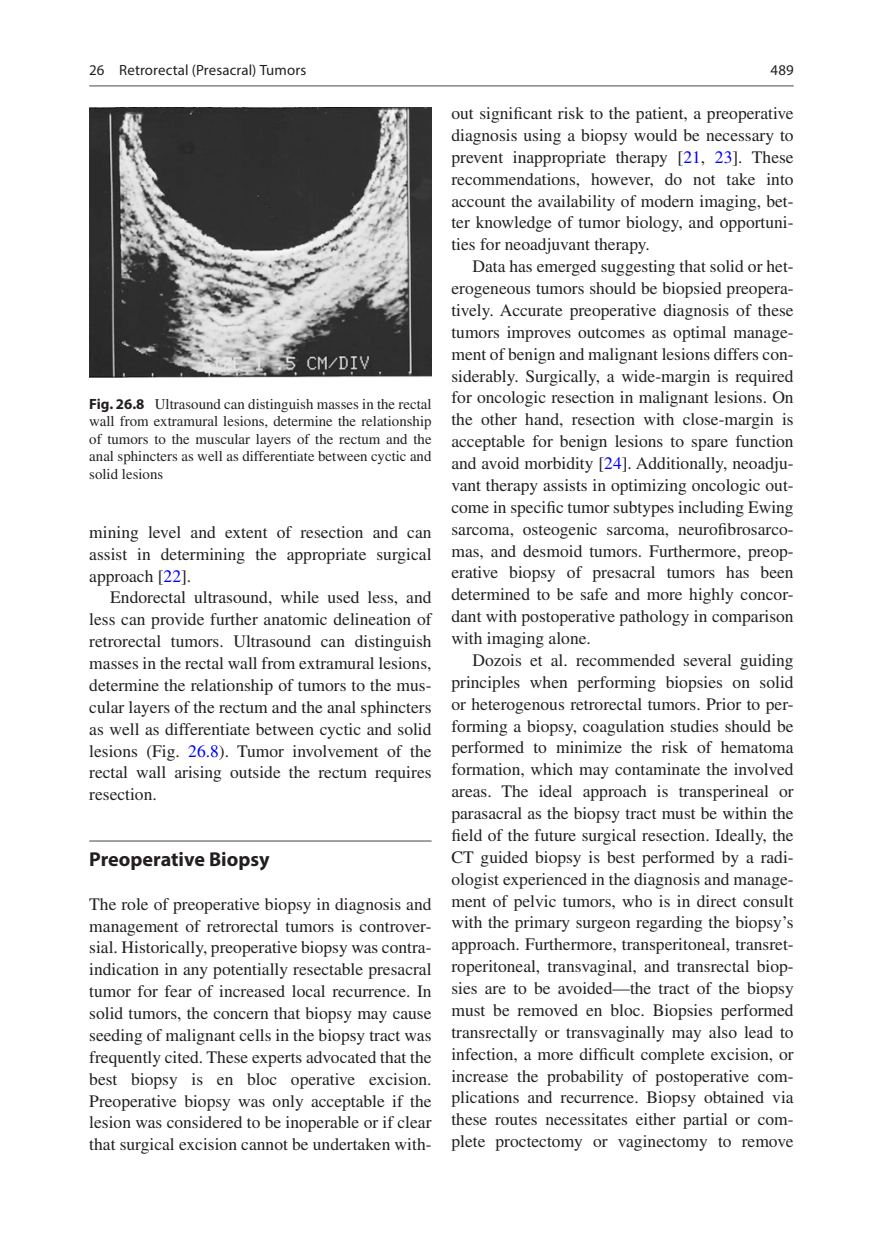
<style>
.page{position:relative;width:883px;height:1260px;background:#fff}
.page>*{position:absolute;margin:0;border:0;box-sizing:border-box;transform-origin:0 0}
.t1{font:700 20.12px "Pnkgdv Myriad Pro";color:#231f20}
.t2{font:17.5px/21.9px "Tyhgvg Times LT Std";color:#231f20;text-align:justify}
.t3{font:14.88px/17.5px "Tyhgvg Times LT Std";color:#231f20;text-align:justify}
.t4{font:14.88px "Cvggrx Myriad Pro";letter-spacing:.005em;color:#231f20}
.t5{font:14.88px "Mhkymw Myriad Pro";color:#231f20}
.s1{font-family:"Pnkgdv Myriad Pro";font-weight:700}
.s2{color:#00f}
</style>
<div class="page">
<hr style="left:89px;top:840px;width:343px;height:2px;background:#939598">
<img style="left:89px;top:107px;width:343px;height:270px">
<hr style="left:89px;top:85px;width:705px;height:2px;background:#939598">
<p class="t4" style="left:89px;top:61px;width:219px">26 Retrorectal (Presacral) Tumors</p>
<p class="t3" style="left:89px;top:395px;width:344px"><span class="s1">Fig. 26.8</span> Ultrasound can distinguish masses in the rectal wall from extramural lesions, determine the relationship of tumors to the muscular layers of the rectum and the anal sphincters as well as differentiate between cyctic and solid lesions</p>
<p class="t2" style="left:89px;top:521px;width:344px">mining level and extent of resection and can assist in determining the appropriate surgical approach [<span class="s2">22</span>].</p>
<p class="t2" style="left:89px;top:587px;width:344px;text-indent:21px">Endorectal ultrasound, while used less, and less can provide further anatomic delineation of retrorectal tumors. Ultrasound can distinguish masses in the rectal wall from extramural lesions, determine the relationship of tumors to the mus&shy;cular layers of the rectum and the anal sphincters as well as differentiate between cyctic and solid lesions (Fig. <span class="s2">26.8</span>). Tumor involvement of the rectal wall arising outside the rectum requires resection.</p>
<p class="t1" style="left:89px;top:846px;width:182px">Preoperative Biopsy</p>
<p class="t2" style="left:89px;top:893px;width:344px">The role of preoperative biopsy in diagnosis and management of retrorectal tumors is controver&shy;sial. Historically, preoperative biopsy was contra&shy;indication in any potentially resectable presacral tumor for fear of increased local recurrence. In solid tumors, the concern that biopsy may cause seeding of malignant cells in the biopsy tract was frequently cited. These experts advocated that the best biopsy is en bloc operative excision.<br>Preoperative biopsy was only acceptable if the lesion was considered to be inoperable or if clear that surgical excision cannot be undertaken with-</p>
<p class="t5" style="left:771px;top:61px;width:25px">489</p>
<p class="t2" style="left:451px;top:102px;width:344px">out significant risk to the patient, a preoperative diagnosis using a biopsy would be necessary to prevent inappropriate therapy [<span class="s2">21</span>, <span class="s2">23</span>]. These recommendations, however, do not take into account the availability of modern imaging, bet&shy;ter knowledge of tumor biology, and opportuni&shy;ties for neoadjuvant therapy.</p>
<p class="t2" style="left:451px;top:255px;width:344px;text-indent:21px">Data has emerged suggesting that solid or het&shy;erogeneous tumors should be biopsied preopera&shy;tively. Accurate preoperative diagnosis of these tumors improves outcomes as optimal manage&shy;ment of benign and malignant lesions differs con&shy;siderably. Surgically, a wide-margin is required for oncologic resection in malignant lesions. On the other hand, resection with close-margin is acceptable for benign lesions to spare function and avoid morbidity [<span class="s2">24</span>]. Additionally, neoadju&shy;vant therapy assists in optimizing oncologic out&shy;come in specific tumor subtypes including Ewing sarcoma, osteogenic sarcoma, neurofibrosarco&shy;mas, and desmoid tumors. Furthermore, preop&shy;erative biopsy of presacral tumors has been determined to be safe and more highly concor&shy;dant with postoperative pathology in comparison with imaging alone.</p>
<p class="t2" style="left:451px;top:649px;width:344px;text-indent:21px">Dozois et al. recommended several guiding principles when performing biopsies on solid or heterogenous retrorectal tumors. Prior to per&shy;forming a biopsy, coagulation studies should be performed to minimize the risk of hematoma formation, which may contaminate the involved areas. The ideal approach is transperineal or parasacral as the biopsy tract must be within the field of the future surgical resection. Ideally, the CT guided biopsy is best performed by a radi&shy;ologist experienced in the diagnosis and manage&shy;ment of pelvic tumors, who is in direct consult with the primary surgeon regarding the biopsy’s approach. Furthermore, transperitoneal, transret&shy;roperitoneal, transvaginal, and transrectal biop&shy;sies are to be avoided—the tract of the biopsy must be removed en bloc. Biopsies performed transrectally or transvaginally may also lead to infection, a more difficult complete excision, or increase the probability of postoperative com&shy;plications and recurrence. Biopsy obtained via these routes necessitates either partial or com&shy;plete proctectomy or vaginectomy to remove</p>
</div>
